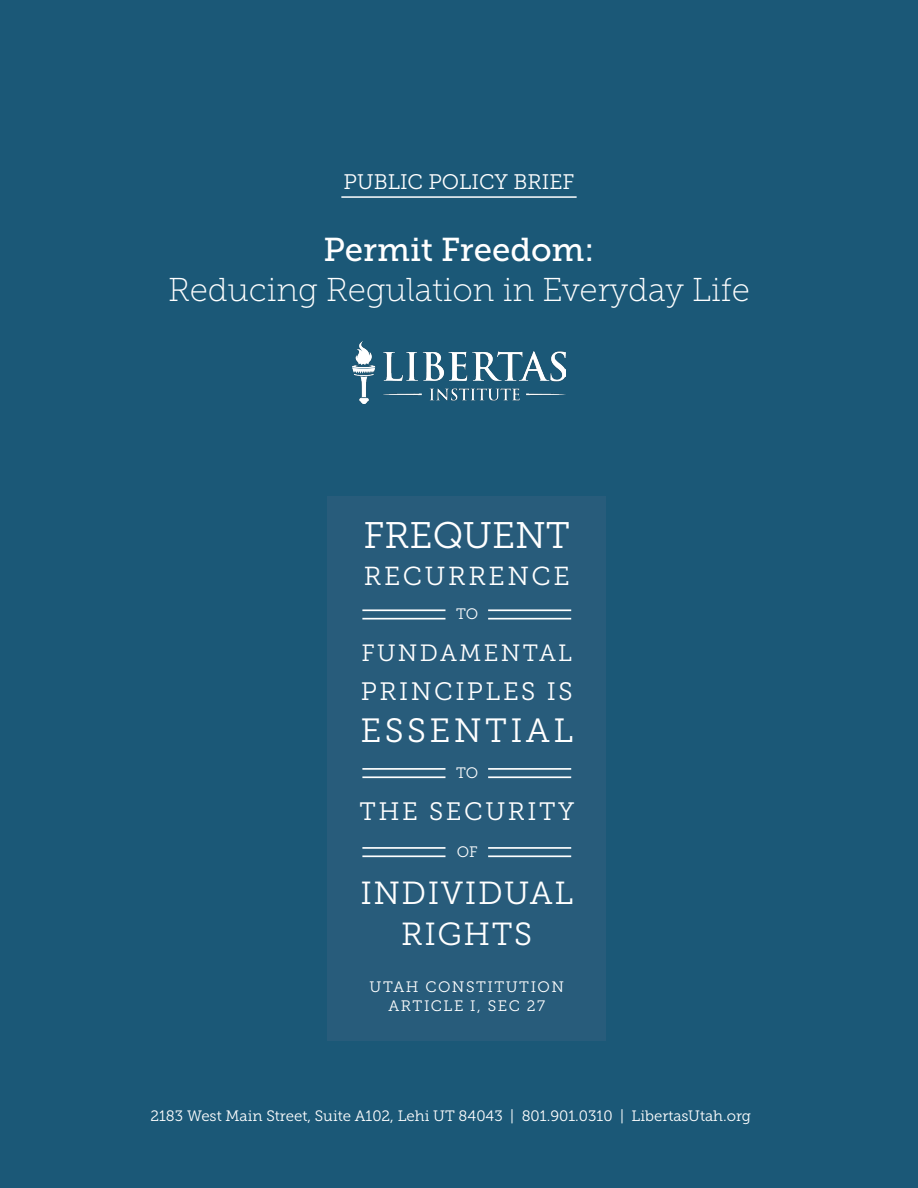
<style>
.page{position:relative;width:918px;height:1188px;background:#1b5877}
.page>*{position:absolute;margin:0;border:0;box-sizing:border-box;transform-origin:0 0}
.t1{font:36.9px "Museo Slab 300";color:#fff}
.t2{font:33.6px "Museo Slab 300";letter-spacing:.1em;color:#fff}
.t3{font:33px/39.6px "Museo Slab 100";color:#fff;text-align:center}
.t4{font:31.95px "Museo Slab 300";letter-spacing:.05em;color:#fff}
.t5{font:25.95px "Museo Slab 300";letter-spacing:.1em;color:#fff}
.t6{font:25.2px "Museo Slab 300";letter-spacing:.1em;color:#fff}
.t7{font:23.55px "Museo Slab 300";letter-spacing:.1em;color:#fff}
.t8{font:21px "Museo Slab 300";color:#fff}
.t9{font:15.15px "Museo Slab 300";letter-spacing:.1em;color:#fff}
.t10{font:15px "Museo Slab 300";color:#fff}
.s1{font-family:"Museo Slab 500"}
</style>
<div class="page">
<img style="left:352px;top:342px;width:214px;height:62px">
<hr style="left:341px;top:196px;width:236px;height:2px;background:#fff">
<div style="left:327px;top:496px;width:279px;height:544px;background:#285c7b"></div>
<hr style="left:362px;top:609px;width:83px;height:2px;background:#fff">
<hr style="left:362px;top:618px;width:83px;height:2px;background:#fff">
<hr style="left:488px;top:609px;width:83px;height:2px;background:#fff">
<hr style="left:488px;top:618px;width:83px;height:2px;background:#fff">
<hr style="left:362px;top:768px;width:83px;height:2px;background:#fff">
<hr style="left:362px;top:776px;width:83px;height:2px;background:#fff">
<hr style="left:488px;top:768px;width:83px;height:2px;background:#fff">
<hr style="left:488px;top:776px;width:83px;height:2px;background:#fff">
<hr style="left:362px;top:847px;width:83px;height:2px;background:#fff">
<hr style="left:362px;top:855px;width:83px;height:2px;background:#fff">
<hr style="left:488px;top:847px;width:83px;height:2px;background:#fff">
<hr style="left:488px;top:855px;width:83px;height:2px;background:#fff">
<p class="t8" style="left:344px;top:170px;width:232px">PUBLIC POLICY BRIEF</p>
<p class="t3" style="left:168px;top:230px;width:583px"><span class="s1">Permit Freedom:<br></span>Reducing Regulation in Everyday Life</p>
<p class="t1" style="left:364px;top:515px;width:208px">FREQUENT</p>
<p class="t5" style="left:364px;top:562px;width:208px">RECURRENCE</p>
<p class="t9" style="left:456px;top:606px;width:24px">TO</p>
<p class="t7" style="left:361px;top:640px;width:212px">FUNDAMENTAL</p>
<p class="t6" style="left:361px;top:677px;width:213px">PRINCIPLES IS</p>
<p class="t2" style="left:360px;top:712px;width:214px">ESSENTIAL</p>
<p class="t9" style="left:456px;top:764px;width:24px">TO</p>
<p class="t6" style="left:359px;top:798px;width:216px">THE SECURITY</p>
<p class="t9" style="left:457px;top:843px;width:22px">OF</p>
<p class="t4" style="left:360px;top:876px;width:214px">INDIVIDUAL</p>
<p class="t4" style="left:401px;top:917px;width:133px">RIGHTS</p>
<p class="t9" style="left:370px;top:979px;width:196px">UTAH CONSTITUTION</p>
<p class="t9" style="left:389px;top:997px;width:158px">ARTICLE I, SEC 27</p>
<p class="t10" style="left:151px;top:1108px;width:602px">2183 West Main Street, Suite A102, Lehi UT 84043 | 801.901.0310 | LibertasUtah.org</p>
</div>
